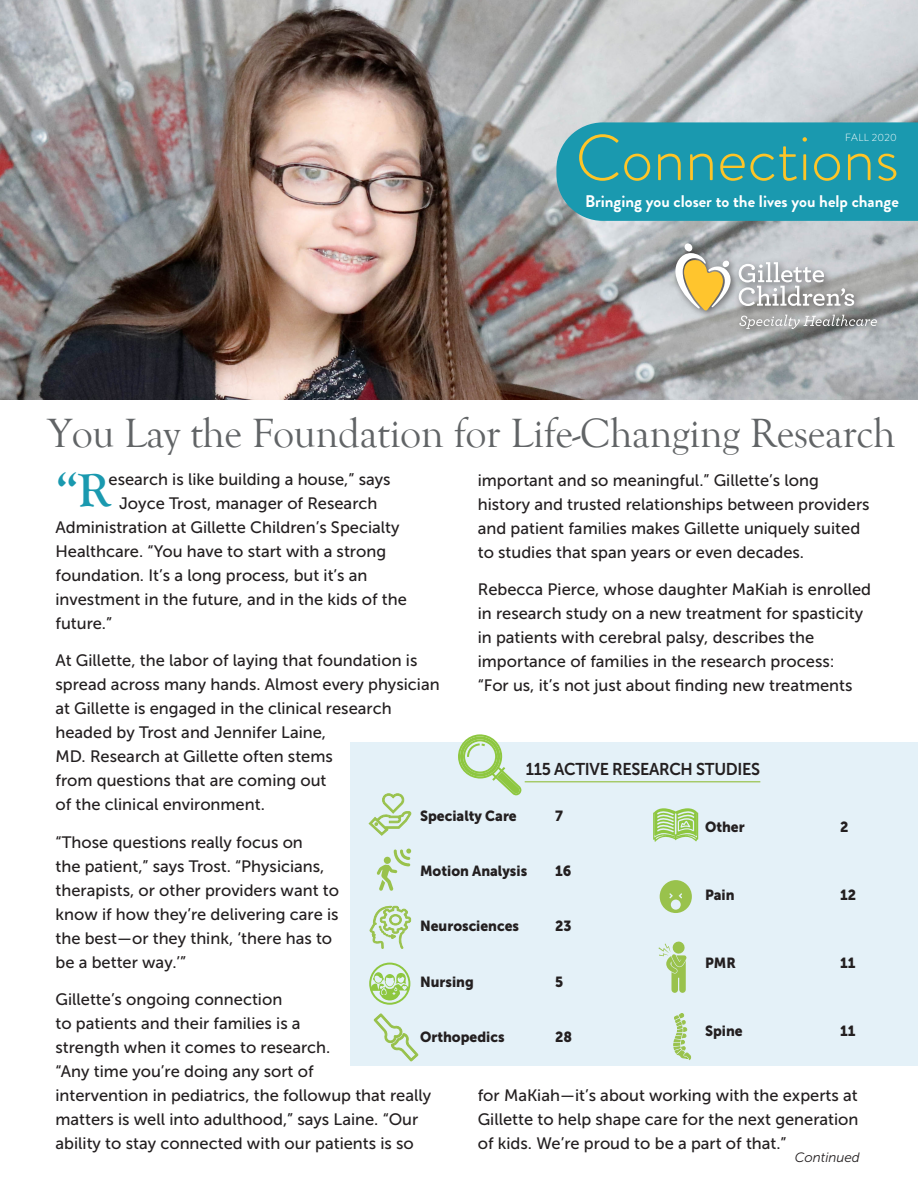
<style>
.page{position:relative;width:918px;height:1188px;background:#fff}
.page>*{position:absolute;margin:0;border:0;box-sizing:border-box;transform-origin:0 0}
.t1{font:300 64.65px "Brandon Grotesque";color:#fec527}
.Body_copy{font:700 48px "Goudy Old Style T";color:#1a99af}
.t2{font:42px "Goudy Old Style T";letter-spacing:-.01em;color:#616466}
.t3{font:16.95px "Museo Sans 700";letter-spacing:-.02em;color:#231f20;scale:.95 1}
.t4{font:700 16.8px "Brandon Grotesque";color:#fff}
.Body_copy-2{font:16.5px/24px "Museo Sans 500";color:#231f20}
.t5{font:14.55px "Museo Sans 900";color:#231f20;scale:.95 1}
.t6{font:italic 13.5px "Museo Sans 300";color:#231f20}
.t7{font:300 10.35px "Brandon Grotesque";letter-spacing:.03em;color:#fff}
</style>
<div class="page">
<img style="left:0;top:0;width:918px;height:400px">
<div style="left:556px;top:122px;width:362px;height:99px;background:#1a99af"></div>
<div style="left:350px;top:743px;width:568px;height:323px;background:#e4f1f8"></div>
<svg style="left:458px;top:734px;width:64px;height:61px"></svg>
<svg style="left:369px;top:963px;width:41px;height:42px"></svg>
<svg style="left:373px;top:1013px;width:46px;height:49px"></svg>
<svg style="left:658px;top:941px;width:29px;height:52px"></svg>
<svg style="left:377px;top:849px;width:34px;height:42px"></svg>
<div style="left:384px;top:857px;width:7px;height:7px;background:#99c24c;border-radius:50%"></div>
<svg style="left:673px;top:1013px;width:18px;height:48px"></svg>
<svg style="left:660px;top:880px;width:32px;height:33px"></svg>
<svg style="left:370px;top:906px;width:41px;height:43px"></svg>
<svg style="left:368px;top:793px;width:44px;height:43px"></svg>
<svg style="left:653px;top:808px;width:45px;height:34px"></svg>
<hr style="left:525px;top:781px;width:235px;height:1px;background:#99c24c">
<div style="left:671px;top:239px;width:215px;height:99px;background:#231f20;opacity:.67"></div>
<svg style="left:684px;top:243px;width:9px;height:9px"></svg>
<svg style="left:675px;top:253px;width:56px;height:58px"></svg>
<svg style="left:739px;top:315px;width:138px;height:14px;background:#a4a5a4"></svg>
<svg style="left:739px;top:262px;width:115px;height:44px"></svg>
<p class="t7" style="left:845px;top:130px;width:53px">FALL 2020</p>
<p class="t1" style="left:576px;top:114px;width:325px">Connections</p>
<p class="t4" style="left:585px;top:190px;width:315px">Bringing you closer to the lives you help change</p>
<p class="t2" style="left:48px;top:411px;width:850px">You Lay the Foundation for Life-Changing Research</p>
<p class="Body_copy" style="left:56px;top:463px;width:57px">“R</p>
<p class="Body_copy-2" style="left:109px;top:467px;width:284px">esearch is like building a house,” says</p>
<p class="Body_copy-2" style="left:119px;top:491px;width:260px">Joyce Trost, manager of Research</p>
<p class="Body_copy-2" style="left:56px;top:515px;width:346px">Administration at Gillette Children’s Specialty</p>
<p class="Body_copy-2" style="left:56px;top:539px;width:332px">Healthcare. “You have to start with a strong</p>
<p class="Body_copy-2" style="left:56px;top:563px;width:314px">foundation. It’s a long process, but it’s an</p>
<p class="Body_copy-2" style="left:56px;top:587px;width:353px">investment in the future, and in the kids of the</p>
<p class="Body_copy-2" style="left:56px;top:611px;width:58px">future.”</p>
<p class="Body_copy-2" style="left:56px;top:649px;width:386px">At Gillette, the labor of laying that foundation is spread across many hands. Almost every physician at Gillette is engaged in the clinical research headed by Trost and Jennifer Laine,<br>MD. Research at Gillette often stems<br>from questions that are coming out<br>of the clinical environment.</p>
<p class="Body_copy-2" style="left:56px;top:830px;width:285px">“Those questions really focus on<br>the patient,” says Trost. “Physicians, therapists, or other providers want to know if how they’re delivering care is the best—or they think, ‘there has to be a better way.’”</p>
<p class="Body_copy-2" style="left:56px;top:988px;width:377px">Gillette’s ongoing connection<br>to patients and their families is a<br>strength when it comes to research.<br>“Any time you’re doing any sort of<br>intervention in pediatrics, the followup that really matters is well into adulthood,” says Laine. “Our ability to stay connected with our patients is so</p>
<p class="Body_copy-2" style="left:478px;top:468px;width:393px">important and so meaningful.” Gillette’s long history and trusted relationships between providers and patient families makes Gillette uniquely suited to studies that span years or even decades.</p>
<p class="Body_copy-2" style="left:478px;top:578px;width:395px">Rebecca Pierce, whose daughter MaKiah is enrolled in research study on a new treatment for spasticity in patients with cerebral palsy, describes the importance of families in the research process:<br>“For us, it’s not just about finding new treatments</p>
<p class="t3" style="left:526px;top:760px;width:248px">115 ACTIVE RESEARCH STUDIES</p>
<p class="t5" style="left:420px;top:807px;width:103px">Specialty Care</p>
<p class="t5" style="left:555px;top:807px;width:10px">7</p>
<p class="t5" style="left:705px;top:819px;width:43px">Other</p>
<p class="t5" style="left:840px;top:819px;width:10px">2</p>
<p class="t5" style="left:420px;top:863px;width:114px">Motion Analysis</p>
<p class="t5" style="left:555px;top:863px;width:19px">16</p>
<p class="t5" style="left:705px;top:887px;width:33px">Pain</p>
<p class="t5" style="left:840px;top:887px;width:18px">12</p>
<p class="t5" style="left:420px;top:918px;width:106px">Neurosciences</p>
<p class="t5" style="left:555px;top:918px;width:19px">23</p>
<p class="t5" style="left:705px;top:955px;width:34px">PMR</p>
<p class="t5" style="left:840px;top:955px;width:18px">11</p>
<p class="t5" style="left:420px;top:973px;width:58px">Nursing</p>
<p class="t5" style="left:555px;top:973px;width:10px">5</p>
<p class="t5" style="left:705px;top:1023px;width:41px">Spine</p>
<p class="t5" style="left:840px;top:1023px;width:18px">11</p>
<p class="t5" style="left:420px;top:1029px;width:90px">Orthopedics</p>
<p class="t5" style="left:555px;top:1029px;width:19px">28</p>
<p class="Body_copy-2" style="left:478px;top:1083px;width:382px;text-align:justify">for MaKiah—it’s about working with the experts at Gillette to help shape care for the next generation of kids. We’re proud to be a part of that.”</p>
<p class="t6" style="left:795px;top:1150px;width:67px">Continued</p>
</div>
